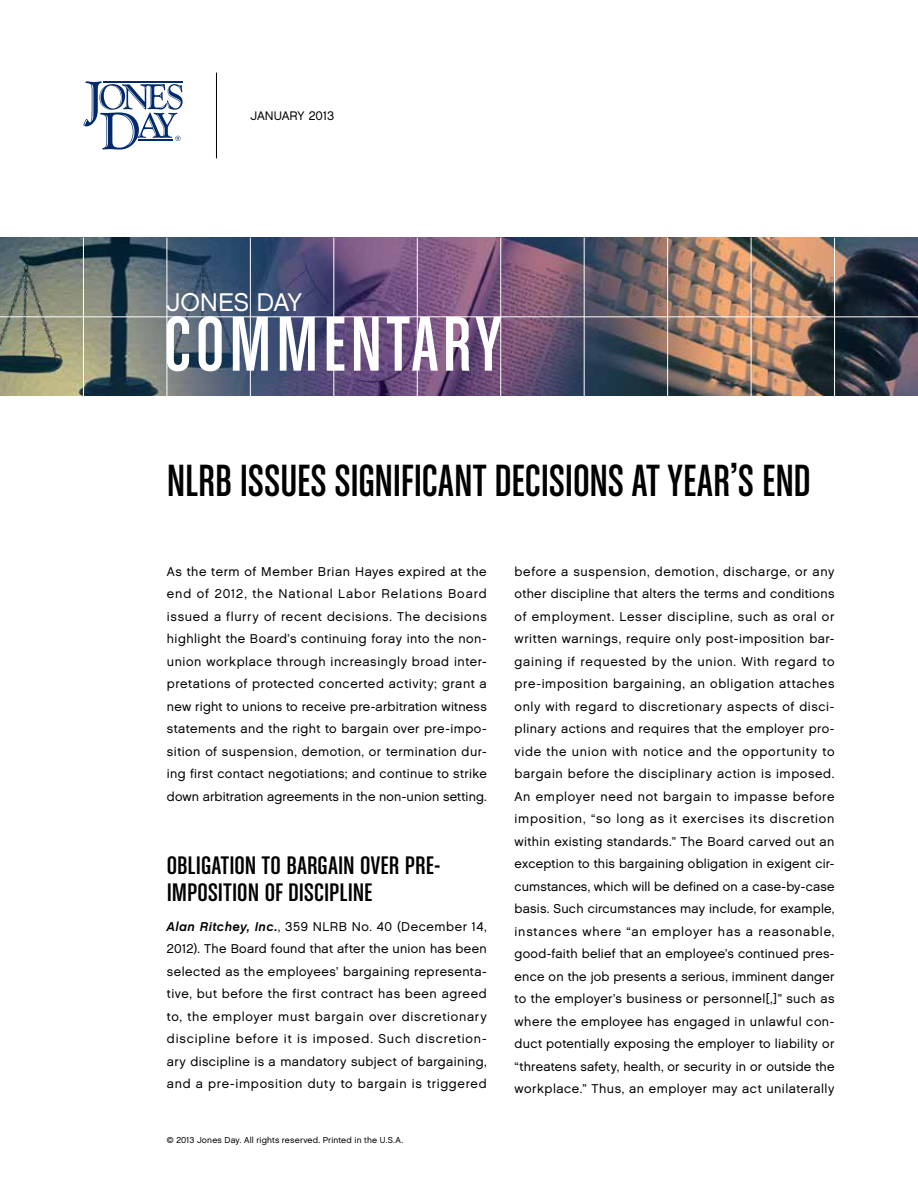
<style>
.page{position:relative;width:918px;height:1188px;background:#fff}
.page>*{position:absolute;margin:0;border:0;box-sizing:border-box;transform-origin:0 0}
.t1{font:82.5px "Chalet Comprime Cologne Sixty";letter-spacing:.055em;color:#fff}
.t2{font:48px "Chalet Comprime Cologne Sixty";color:#000}
.t3{font:27px/27.8px "Chalet Comprime Cologne Sixty";letter-spacing:.005em;color:#000;scale:1.1 1}
.t4{font:25.5px "Chalet London Nineteen Sixty";letter-spacing:-.005em;color:#fff}
.t5{font:12.75px/22.5px "Chalet London Nineteen Sixty";letter-spacing:.035em;color:#000;text-align:justify}
.t6{font:12.3px "Chalet London Nineteen Sixty";color:#000}
.t7{font:8.7px "Chalet London Nineteen Sixty";letter-spacing:.02em;color:#000}
.s1{font-family:"Chalet Oblique New York"}
</style>
<div class="page">
<img style="left:0;top:237px;width:918px;height:158px">
<hr style="left:167px;top:238px;width:1px;height:160px;background:#fff">
<hr style="left:83px;top:238px;width:1px;height:160px;background:#fff">
<hr style="left:250px;top:238px;width:1px;height:160px;background:#fff">
<hr style="left:334px;top:238px;width:1px;height:160px;background:#fff">
<hr style="left:417px;top:238px;width:1px;height:160px;background:#fff">
<hr style="left:500px;top:238px;width:1px;height:160px;background:#fff">
<hr style="left:584px;top:238px;width:1px;height:160px;background:#fff">
<hr style="left:667px;top:238px;width:1px;height:160px;background:#fff">
<hr style="left:751px;top:238px;width:1px;height:160px;background:#fff">
<hr style="left:834px;top:238px;width:1px;height:160px;background:#fff">
<hr style="left:0;top:317px;width:918px;height:1px;background:#fff">
<hr style="left:216px;top:73px;width:1px;height:85px;background:#000">
<svg style="left:83px;top:81px;width:100px;height:69px"></svg>
<p class="t6" style="left:250px;top:108px;width:85px">Jan uary 2013</p>
<h3 class="t4" style="left:166px;top:286px;width:137px">JONES DAY</h3>
<h1 class="t1" style="left:164px;top:299px;width:339px">COMMENTARY</h1>
<h2 class="t2" style="left:167px;top:454px;width:642px">NLRB ISSUES SIGNIFICANT DECISIONS AT YEAR’S END</h2>
<p class="t5" style="left:167px;top:560px;width:321px">As the term of Member Brian Hayes expired at the end of 2012, the National Labor Relations Board issued a flurry of recent decisions. The decisions highlight the Board’s continuing foray into the non&shy;union workplace through increasingly broad inter&shy;pretations of protected concerted activity; grant a new right to unions to receive pre-arbitration witness statements and the right to bargain over pre-impo&shy;sition of suspension, demotion, or termination dur&shy;ing first contact negotiations; and continue to strike down arbitration agreements in the non-union setting.</p>
<h3 class="t3" style="left:167px;top:851px;width:250px">OBLIGATION TO BARGAIN OVER PRE-<br>IMPOSITION OF DISCIPLINE</h3>
<p class="t5" style="left:167px;top:915px;width:321px"><span class="s1">Alan Ritchey, Inc.</span>, 359 NLRB No. 40 (December 14, 2012). The Board found that after the union has been selected as the employees’ bargaining representa&shy;tive, but before the first contract has been agreed to, the employer must bargain over discretionary discipline before it is imposed. Such discretion&shy;ary discipline is a mandatory subject of bargaining, and a pre-imposition duty to bargain is triggered</p>
<p class="t7" style="left:167px;top:1134px;width:238px">© 2013 Jones Day. All rights reserved. Printed in the U.S.A.</p>
<p class="t5" style="left:515px;top:560px;width:321px">before a suspension, demotion, discharge, or any other discipline that alters the terms and conditions of employment. Lesser discipline, such as oral or written warnings, require only post-imposition bar&shy;gaining if requested by the union. With regard to pre-imposition bargaining, an obligation attaches only with regard to discretionary aspects of disci&shy;plinary actions and requires that the employer pro&shy;vide the union with notice and the opportunity to bargain before the disciplinary action is imposed.<br>An employer need not bargain to impasse before imposition, “so long as it exercises its discretion within existing standards.” The Board carved out an exception to this bargaining obligation in exigent cir&shy;cumstances, which will be defined on a case-by-case basis. Such circumstances may include, for example, instances where “an employer has a reasonable, good-faith belief that an employee’s continued pres&shy;ence on the job presents a serious, imminent danger to the employer’s business or personnel[,]” such as where the employee has engaged in unlawful con&shy;duct potentially exposing the employer to liability or “threatens safety, health, or security in or outside the workplace.” Thus, an employer may act unilaterally</p>
</div>
